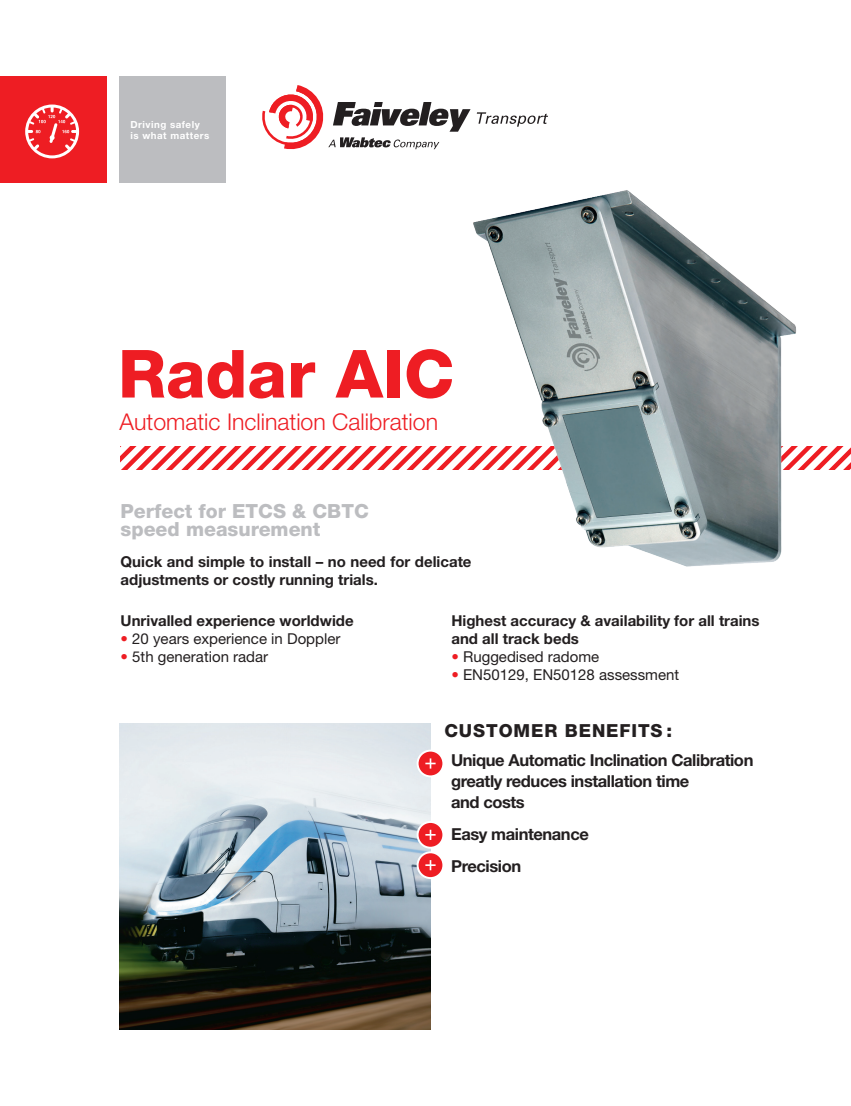
<style>
.page{position:relative;width:851px;height:1106px;background:#fff}
.page>*{position:absolute;margin:0;border:0;box-sizing:border-box;transform-origin:0 0}
.t1{font:800 66.45px "Helvetica Neue";color:#ee1d23}
.t2{font:300 23.1px "Helvetica Neue";color:#ee1d23}
.t3{font:800 19.5px/18px "Helvetica Neue";color:#bcbdc0}
.t4{font:800 18px "Helvetica Neue";letter-spacing:.05em;color:#231f20}
.t5{font:700 16.5px/21px "Helvetica Neue";letter-spacing:-.025em;color:#231f20}
.t6{font:700 15px/18px "Helvetica Neue";color:#231f20}
.t7{font:15px "Helvetica Neue";color:#231f20}
.t8{font:700 9.75px/11.2px "Helvetica Neue";letter-spacing:.05em;color:#fff}
.s1{color:#ee1d23}
</style>
<div class="page">
<img style="left:119px;top:723px;width:311px;height:306px">
<div style="left:0;top:77px;width:107px;height:106px;background:#ee1d23"></div>
<svg style="left:25px;top:104px;width:54px;height:54px"></svg>
<div style="left:119px;top:77px;width:107px;height:106px;background:#bcbdc0"></div>
<svg style="left:417px;top:750px;width:26px;height:26px"></svg>
<div style="left:416px;top:749px;width:28px;height:28px;border:2px solid #fff;border-radius:50%"></div>
<svg style="left:425px;top:758px;width:10px;height:10px"></svg>
<svg style="left:417px;top:852px;width:26px;height:26px"></svg>
<div style="left:416px;top:851px;width:28px;height:28px;border:2px solid #fff;border-radius:50%"></div>
<svg style="left:425px;top:860px;width:10px;height:10px"></svg>
<div style="left:417px;top:822px;width:26px;height:25px;background:#ee1d23;border-radius:50%"></div>
<div style="left:416px;top:821px;width:28px;height:27px;border:2px solid #fff;border-radius:50%"></div>
<svg style="left:425px;top:829px;width:10px;height:11px"></svg>
<svg style="left:121px;top:447px;width:729px;height:22px"></svg>
<img style="left:416px;top:190px;width:413px;height:377px">
<svg style="left:476px;top:112px;width:72px;height:15px"></svg>
<svg style="left:262px;top:85px;width:208px;height:65px"></svg>
<p class="t8" style="left:131px;top:119px;width:80px">Driving safely is what matters</p>
<h1 class="t1" style="left:118px;top:334px;width:338px">Radar AIC</h1>
<h2 class="t2" style="left:119px;top:408px;width:320px">Automatic Inclination Calibration</h2>
<h3 class="t3" style="left:121px;top:502px;width:250px">Perfect for ETCS &amp; CBTC speed measurement</h3>
<p class="t6" style="left:121px;top:552px;width:352px">Quick and simple to install – no need for delicate adjustments or costly running trials.</p>
<p class="t6" style="left:451px;top:611px;width:309px">Highest accuracy &amp; availability for all trains and all track beds</p>
<p class="t7" style="left:451px;top:647px;width:149px"><span class="s1">•</span> Ruggedised radome</p>
<p class="t7" style="left:451px;top:665px;width:229px"><span class="s1">•</span> EN50129, EN50128 assessment</p>
<p class="t6" style="left:121px;top:611px;width:234px">Unrivalled experience worldwide</p>
<p class="t7" style="left:121px;top:629px;width:221px"><span class="s1">•</span> 20 years experience in Doppler</p>
<p class="t7" style="left:121px;top:647px;width:149px"><span class="s1">•</span> 5th generation radar</p>
<p class="t4" style="left:444px;top:719px;width:229px">CUSTOMER BENEFITS :</p>
<p class="t5" style="left:451px;top:749px;width:304px">Unique Automatic Inclination Calibration greatly reduces installation time<br>and costs</p>
<p class="t5" style="left:451px;top:817px;width:139px;line-height:31.7px">Easy maintenance<br>Precision</p>
</div>
